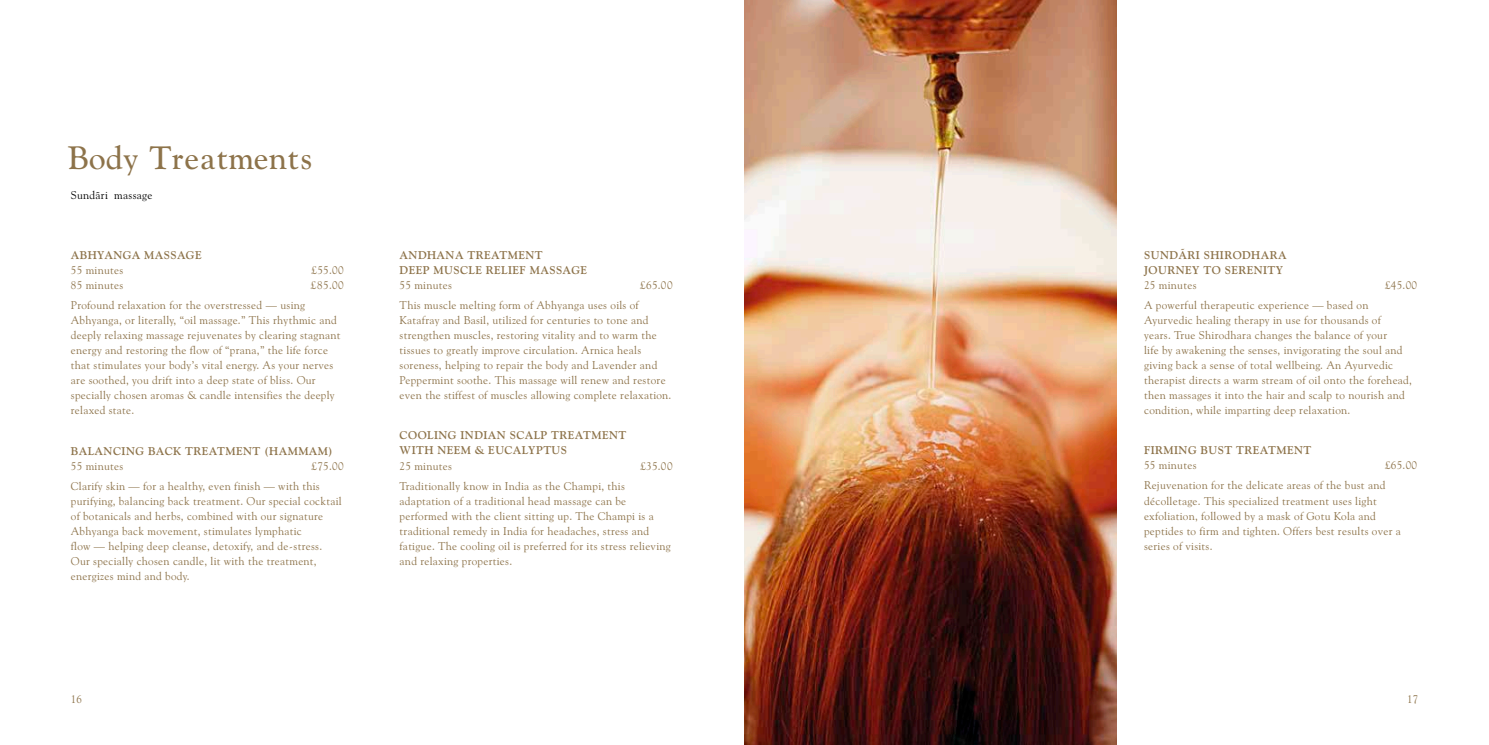
<style>
.page{position:relative;width:1489px;height:745px;background:#fff}
.page>*{position:absolute;margin:0;border:0;box-sizing:border-box;transform-origin:0 0}
.t1{font:32.5px "Goudy Catalogue BT";letter-spacing:.03em;color:#8d734a}
.t2{font:11.25px/15px "Goudy Old Style BT";letter-spacing:.025em;color:#8d734a}
.t3{font:700 11.25px/15px "Goudy Old Style BT";letter-spacing:.04em;color:#8d734a}
.t4{font:11.25px "Goudy Old Style BT";letter-spacing:.025em;color:#000}
</style>
<div class="page">
<img style="left:744px;top:0;width:372px;height:744px">
<h1 class="t1" style="left:68px;top:138px;width:245px">Body Treatments</h1>
<p class="t4" style="left:71px;top:188px;width:83px">Sundãri massage</p>
<p class="t3" style="left:71px;top:247px;width:83px">ABHYANGA MASSAGE</p>
<p class="t2" style="left:71px;top:262px;width:54px">55 minutes</p>
<p class="t2" style="left:311px;top:262px;width:34px">£55.00</p>
<p class="t2" style="left:71px;top:277px;width:54px">85 minutes</p>
<p class="t2" style="left:311px;top:277px;width:34px">£85.00</p>
<p class="t2" style="left:71px;top:297px;width:271px">Profound relaxation for the overstressed — using Abhyanga, or literally, “oil massage.” This rhythmic and deeply relaxing massage rejuvenates by clearing stagnant energy and restoring the flow of “prana,” the life force that stimulates your body’s vital energy. As your nerves are soothed, you drift into a deep state of bliss. Our specially chosen aromas &amp; candle intensifies the deeply relaxed state.</p>
<p class="t3" style="left:71px;top:442px;width:17px">BALA</p>
<p class="t3" style="left:104px;top:442px;width:107px">NCING BACK TREAT</p>
<p class="t3" style="left:225px;top:442px;width:109px">MENT (HAMMAM)</p>
<p class="t2" style="left:71px;top:457px;width:54px">55 minutes</p>
<p class="t2" style="left:71px;top:455px;width:274px;line-height:20px;text-indent:240px">£75.00<br>Clarify skin — for a healthy, even finish — with this</p>
<p class="t2" style="left:71px;top:492px;width:272px">purifying, balancing back treatment. Our special cocktail of botanicals and herbs, combined with our signature Abhyanga back movement, stimulates lymphatic<br>flow — helping deep cleanse, detoxify, and de-stress.<br>Our specially chosen candle, lit with the treatment, energizes mind and body.</p>
<p class="t3" style="left:399px;top:247px;width:94px">ANDHANA TREAT</p>
<p class="t3" style="left:399px;top:247px;width:189px;text-indent:108px">MENT<br>DEEP MU SCLE RELIEF MASSAGE</p>
<p class="t2" style="left:399px;top:277px;width:54px">55 minutes</p>
<p class="t2" style="left:640px;top:277px;width:34px">£65.00</p>
<p class="t2" style="left:399px;top:297px;width:273px">This muscle melting form of Abhyanga uses oils of Katafray and Basil, utilized for centuries to tone and strengthen muscles, restoring vitality and to warm the tissues to greatly improve circulation. Arnica heals soreness, helping to repair the body and Lavender and Peppermint soothe. This massage will renew and restore even the stiffest of muscles allowing complete relaxation.</p>
<p class="t3" style="left:399px;top:427px;width:126px">COOLING INDIAN SCALP</p>
<p class="t3" style="left:551px;top:427px;width:26px">TREAT</p>
<p class="t3" style="left:591px;top:427px;width:32px">MENT</p>
<p class="t3" style="left:399px;top:442px;width:47px">WITH NEE</p>
<p class="t3" style="left:461px;top:442px;width:53px">M &amp; EUCALYPT</p>
<p class="t3" style="left:551px;top:442px;width:15px">US</p>
<p class="t2" style="left:399px;top:457px;width:54px">25 minutes</p>
<p class="t2" style="left:640px;top:457px;width:34px">£35.00</p>
<p class="t2" style="left:399px;top:477px;width:273px">Traditionally know in India as the Champi, this adaptation of a traditional head massage can be performed with the client sitting up. The Champi is a traditional remedy in India for headaches, stress and fatigue. The cooling oil is preferred for its stress relieving and relaxing properties.</p>
<p class="t3" style="left:1144px;top:247px;width:141px">SUNDÃRI SHIRODHARA<br>JOURNEY TO SERENITY</p>
<p class="t2" style="left:1144px;top:277px;width:54px">25 minutes</p>
<p class="t2" style="left:1384px;top:277px;width:34px">£45.00</p>
<p class="t2" style="left:1144px;top:297px;width:269px">A powerful therapeutic experience — based on Ayurvedic healing therapy in use for thousands of<br>years. True Shirodhara changes the balance of your<br>life by awakening the senses, invigorating the soul and giving back a sense of total wellbeing. An Ayurvedic therapist directs a warm stream of oil onto the forehead, then massages it into the hair and scalp to nourish and condition, while imparting deep relaxation.</p>
<p class="t3" style="left:1144px;top:442px;width:118px">FIRMING BUST TREAT</p>
<p class="t3" style="left:1276px;top:442px;width:32px">MENT</p>
<p class="t2" style="left:1144px;top:457px;width:54px">55 minutes</p>
<p class="t2" style="left:1144px;top:455px;width:274px;line-height:20px;text-indent:241px">£65.00<br>Rejuvenation for the delicate areas of the bust and</p>
<p class="t2" style="left:1144px;top:492px;width:258px">décolletage. This specialized treatment uses light exfoliation, followed by a mask of Gotu Kola and peptides to firm and tighten. Offers best results over a series of visits.</p>
<p class="t2" style="left:71px;top:691px;width:13px">16</p>
<p class="t2" style="left:1406px;top:691px;width:13px">17</p>
</div>
